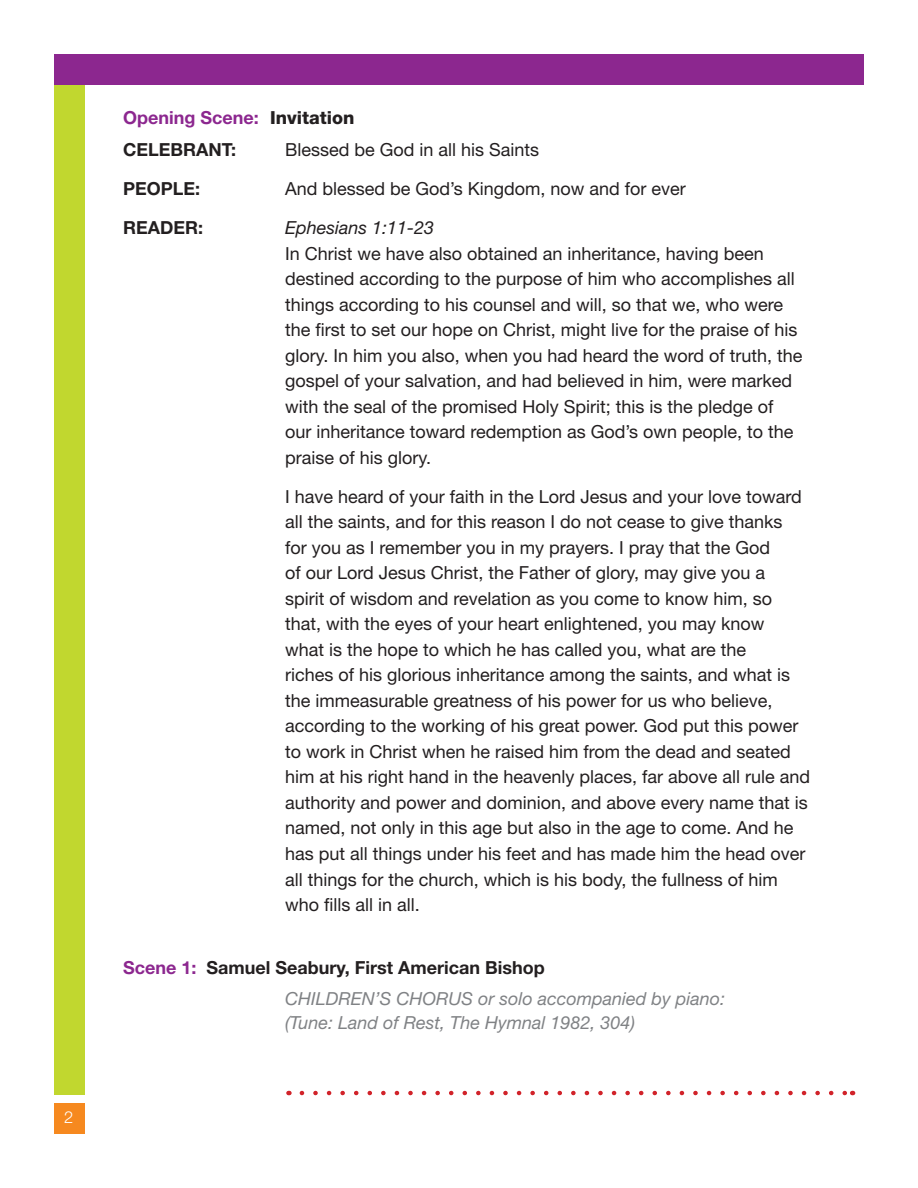
<style>
.page{position:relative;width:918px;height:1188px;background:#fff}
.page>*{position:absolute;margin:0;border:0;box-sizing:border-box;transform-origin:0 0}
.t1{font:18px/25.5px "Helvetica Neue";color:#231f20}
.t2{font:italic 18px/30.8px "Helvetica Neue";color:#808285}
.t3{font:700 18px/32.2px "Helvetica Neue";color:#8c278f}
.t4{font:italic 18px "Helvetica Neue";color:#231f20}
.t5{font:700 18px "Helvetica Neue";color:#231f20}
.t6{font:300 16.5px "Helvetica Neue";color:#fff}
.s1{font-weight:800;color:#231f20}
.s2{color:#231f20}
.s3{font-weight:700;font-style:normal;color:#8c278f}
.s4{font-weight:700;font-style:normal;color:#231f20}
</style>
<div class="page">
<div style="left:54px;top:1104px;width:30px;height:30px;background:#f6891f"></div>
<svg style="left:302px;top:1091px;width:543px;height:4px"></svg>
<div style="left:54px;top:84px;width:30px;height:1011px;background:#c1d72f"></div>
<div style="left:54px;top:54px;width:810px;height:30px;background:#8c278f"></div>
<p class="t6" style="left:64px;top:1107px;width:11px">2</p>
<p class="t3" style="left:123px;top:101px;width:233px">Opening Scene: <span class="s1">Invitation<br></span><span class="s2">CELEBRANT:</span></p>
<p class="t1" style="left:285px;top:137px;width:256px">Blessed be God in all his Saints</p>
<p class="t5" style="left:123px;top:178px;width:79px">PEOPLE:</p>
<p class="t1" style="left:285px;top:176px;width:402px">And blessed be God’s Kingdom, now and for ever</p>
<p class="t5" style="left:123px;top:217px;width:81px">READER:</p>
<p class="t4" style="left:285px;top:217px;width:151px">Ephesians 1:11-23</p>
<p class="t1" style="left:285px;top:240px;width:519px">In Christ we have also obtained an inheritance, having been destined according to the purpose of him who accomplishes all things according to his counsel and will, so that we, who were the first to set our hope on Christ, might live for the praise of his glory. In him you also, when you had heard the word of truth, the gospel of your salvation, and had believed in him, were marked with the seal of the promised Holy Spirit; this is the pledge of our inheritance toward redemption as God’s own people, to the praise of his glory.</p>
<p class="t1" style="left:285px;top:484px;width:526px">I have heard of your faith in the Lord Jesus and your love toward all the saints, and for this reason I do not cease to give thanks<br>for you as I remember you in my prayers. I pray that the God<br>of our Lord Jesus Christ, the Father of glory, may give you a<br>spirit of wisdom and revelation as you come to know him, so that, with the eyes of your heart enlightened, you may know<br>what is the hope to which he has called you, what are the<br>riches of his glorious inheritance among the saints, and what is the immeasurable greatness of his power for us who believe, according to the working of his great power. God put this power to work in Christ when he raised him from the dead and seated him at his right hand in the heavenly places, far above all rule and authority and power and dominion, and above every name that is named, not only in this age but also in the age to come. And he has put all things under his feet and has made him the head over all things for the church, which is his body, the fullness of him who fills all in all.</p>
<p class="t2" style="left:285px;top:952px;width:442px;text-indent:-162px"><span class="s3">Scene 1:</span> <span class="s4">Samuel Seabury, First American Bishop<br></span>CHILDREN’S CHORUS or solo accompanied by piano:</p>
<p class="t2" style="left:285px;top:1007px;width:352px">(Tune: Land of Rest, The Hymnal 1982, 304)</p>
</div>
